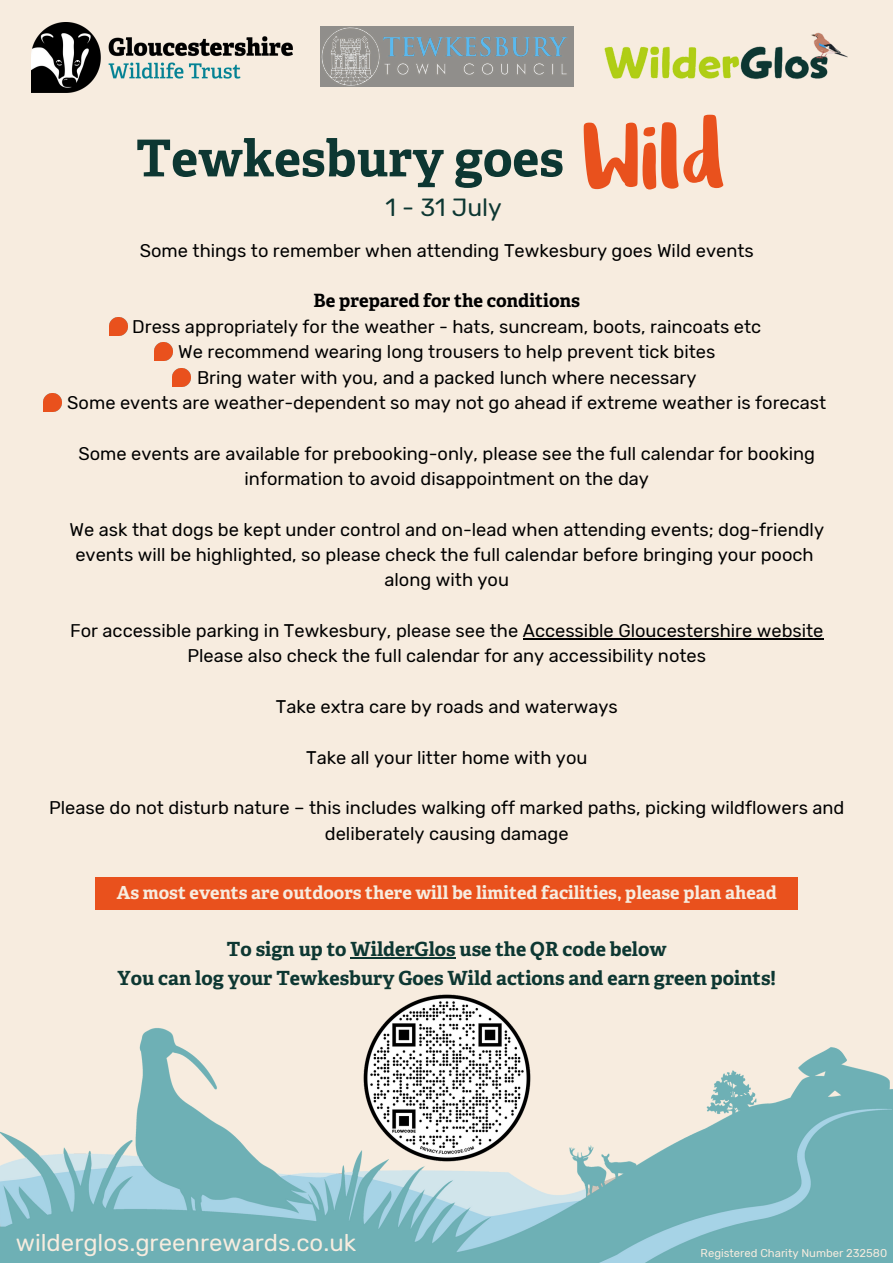
<style>
.page{position:relative;width:893px;height:1263px;background:#f7ecdf}
.page>*{position:absolute;margin:0;border:0;box-sizing:border-box;transform-origin:0 0}
.t1{font:94.12px "Ludicrous";color:#e9511d}
.t2{font:700 50.85px "Adelle";color:#0d3732}
.t3{font:24.75px "Rubik";color:#0d3732}
.t4{font:24px "Rubik";color:#f7ecdf}
.t5{font:700 19.5px "Adelle";color:#0d3732}
.t6{font:18.3px/25.3px "Rubik";color:#000;text-align:center}
.t7{font:700 18.3px "Adelle";color:#000}
.t8{font:700 18px "Adelle";color:#f7ecdf}
.t9{font:11.32px "Rubik";color:#f7ecdf}
</style>
<div class="page">
<img style="left:31px;top:23px;width:261px;height:69px">
<img style="left:604px;top:32px;width:244px;height:47px">
<img style="left:320px;top:26px;width:253px;height:60px">
<div style="left:95px;top:876px;width:703px;height:33px;background:#e9511d"></div>
<img style="left:0;top:1028px;width:893px;height:235px">
<img style="left:360px;top:994px;width:173px;height:170px">
<hr style="left:523px;top:638px;width:300px;height:2px;background:#000">
<img style="left:110px;top:317px;width:18px;height:18px">
<hr style="left:350px;top:957px;width:106px;height:2px;background:#0d3732">
<img style="left:155px;top:343px;width:18px;height:18px">
<img style="left:173px;top:369px;width:18px;height:18px">
<img style="left:43px;top:393px;width:18px;height:18px">
<p class="t2" style="left:136px;top:132px;width:429px">Tewkesbury goes</p>
<p class="t3" style="left:386px;top:193px;width:118px">1 - 31 July</p>
<p class="t1" style="left:582px;top:95px;width:146px">Wild</p>
<p class="t6" style="left:140px;top:238px;width:615px">Some things to remember when attending Tewkesbury goes Wild events</p>
<p class="t7" style="left:313px;top:290px;width:268px">Be prepared for the conditions</p>
<p class="t6" style="left:132px;top:314px;width:630px">Dress appropriately for the weather - hats, suncream, boots, raincoats etc</p>
<p class="t6" style="left:178px;top:339px;width:538px">We recommend wearing long trousers to help prevent tick bites</p>
<p class="t6" style="left:197px;top:365px;width:501px">Bring water with you, and a packed lunch where necessary</p>
<p class="t6" style="left:67px;top:390px;width:760px">Some events are weather-dependent so may not go ahead if extreme weather is forecast</p>
<p class="t6" style="left:78px;top:441px;width:738px">Some events are available for prebooking-only, please see the full calendar for booking information to avoid disappointment on the day</p>
<p class="t6" style="left:69px;top:517px;width:756px">We ask that dogs be kept under control and on-lead when attending events; dog-friendly events will be highlighted, so please check the full calendar before bringing your pooch</p>
<p class="t6" style="left:384px;top:567px;width:126px">along with you</p>
<p class="t6" style="left:70px;top:618px;width:755px">For accessible parking in Tewkesbury, please see the Accessible Gloucestershire website</p>
<p class="t6" style="left:187px;top:643px;width:520px">Please also check the full calendar for any accessibility notes</p>
<p class="t6" style="left:276px;top:694px;width:343px">Take extra care by roads and waterways</p>
<p class="t6" style="left:306px;top:745px;width:283px">Take all your litter home with you</p>
<p class="t6" style="left:49px;top:795px;width:797px">Please do not disturb nature – this includes walking off marked paths, picking wildflowers and deliberately causing damage</p>
<p class="t8" style="left:117px;top:883px;width:661px">As most events are outdoors there will be limited facilities, please plan ahead</p>
<p class="t5" style="left:227px;top:939px;width:441px">To sign up to WilderGlos use the QR code below</p>
<p class="t5" style="left:118px;top:967px;width:660px">You can log your Tewkesbury Goes Wild actions and earn green points!</p>
<p class="t4" style="left:16px;top:1228px;width:342px">wilderglos.greenrewards.co.uk</p>
<p class="t9" style="left:700px;top:1246px;width:188px">Registered Charity Number 232580</p>
</div>
